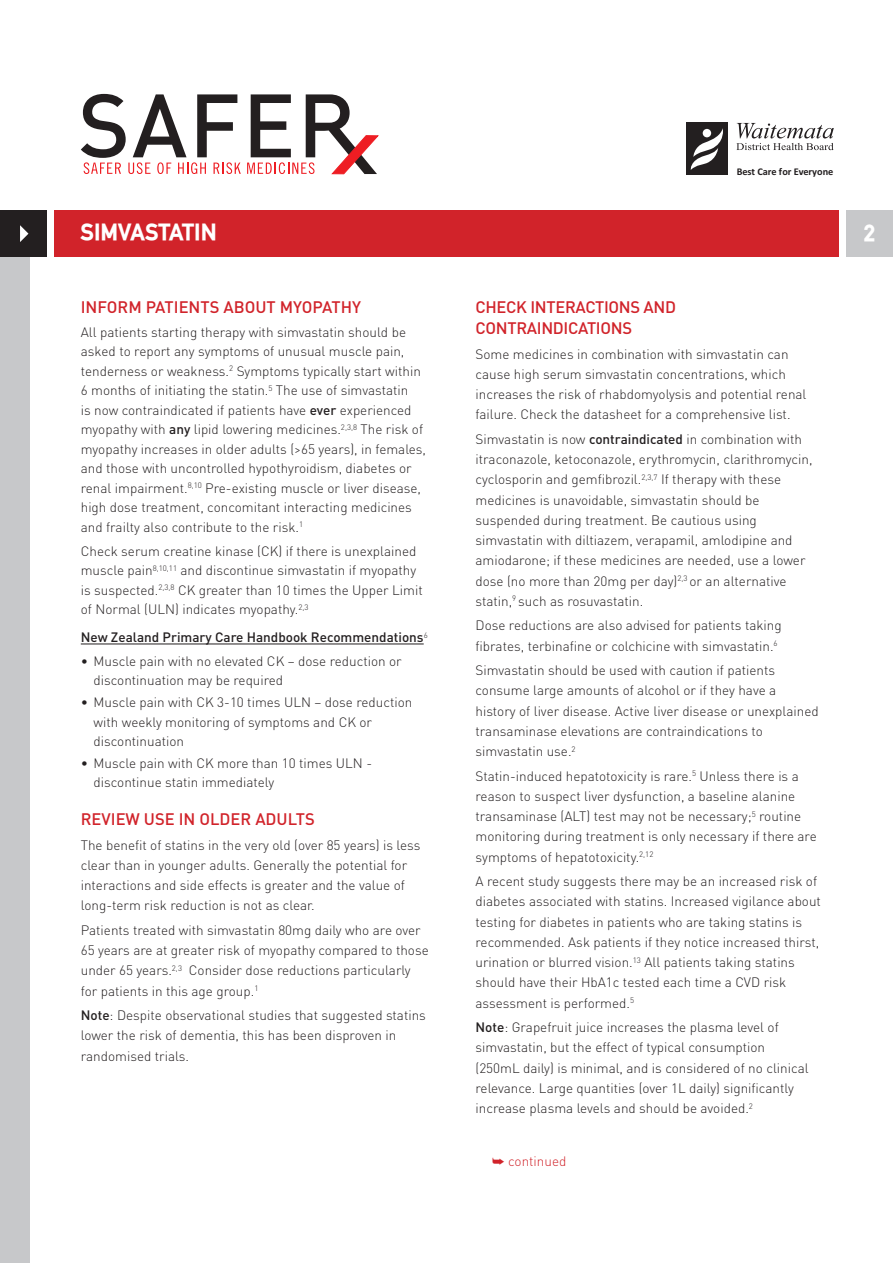
<style>
.page{position:relative;width:893px;height:1263px;background:#fff}
.page>*{position:absolute;margin:0;border:0;box-sizing:border-box;transform-origin:0 0}
.t1{font:700 22.5px "DIN";letter-spacing:.03em;color:#fff}
.Body_Text{font:500 16.5px/21px "DIN";letter-spacing:-.02em;color:#d1232a}
.Headings_-_BODY{font:500 16.5px "DIN";color:#d1232a}
.Body_Text-2{font:500 16.5px "DIN";color:#d1232a}
.Body_Text-3{font:300 13.5px/20.2px "DIN";color:#231f20}
.Body_Text-4{font:500 13.5px "DIN";color:#231f20}
.Headings_-_BODY-2{font:300 13.5px "DIN";color:#d1232a}
.t2{font:700 10.35px "Calibri";letter-spacing:-.005em;color:#231f20}
.s1{font-weight:500}
</style>
<div class="page">
<hr style="left:81px;top:643px;width:343px;height:1px;background:#231f20">
<div style="left:0;top:247px;width:30px;height:1016px;background:#c7c8ca"></div>
<div style="left:54px;top:210px;width:785px;height:47px;background:#d1232a"></div>
<div style="left:0;top:210px;width:47px;height:47px;background:#231f20"></div>
<svg style="left:20px;top:225px;width:8px;height:17px"></svg>
<div style="left:846px;top:210px;width:47px;height:47px;background:#c7c8ca"></div>
<div style="left:686px;top:122px;width:41px;height:53px;background:#231f20"></div>
<svg style="left:690px;top:128px;width:33px;height:42px"></svg>
<svg style="left:736px;top:123px;width:98px;height:27px"></svg>
<svg style="left:81px;top:94px;width:160px;height:80px"></svg>
<svg style="left:247px;top:94px;width:132px;height:80px"></svg>
<p class="t2" style="left:737px;top:165px;width:98px">Best Care for Everyone</p>
<p class="t1" style="left:81px;top:219px;width:137px">SIMVASTATIN</p>
<p class="t1" style="left:864px;top:220px;width:12px">2</p>
<p class="Headings_-_BODY" style="left:81px;top:297px;width:282px">INFORM PATIENTS ABOUT MYOPATHY</p>
<p class="Body_Text-3" style="left:81px;top:322px;width:347px;line-height:19.5px">All patients starting therapy with simvastatin should be asked to report any symptoms of unusual muscle pain, tenderness or weakness.<sup>2</sup> Symptoms typically start within 6 months of initiating the statin.<sup>5</sup> The use of simvastatin<br>is now contraindicated if patients have <span class="s1">ever</span> experienced myopathy with <span class="s1">any</span> lipid lowering medicines.<sup>2,3,8</sup> The risk of myopathy increases in older adults (&gt;65 years), in females, and those with uncontrolled hypothyroidism, diabetes or renal impairment.<sup>8,10</sup> Pre-existing muscle or liver disease, high dose treatment, concomitant interacting medicines and frailty also contribute to the risk.<sup>1</sup></p>
<p class="Body_Text-3" style="left:81px;top:541px;width:343px;line-height:19.5px">Check serum creatine kinase (CK) if there is unexplained muscle pain<sup>8,10,11</sup> and discontinue simvastatin if myopathy is suspected.<sup>2,3,8</sup> CK greater than 10 times the Upper Limit of Normal (ULN) indicates myopathy.<sup>2,3</sup></p>
<p class="Body_Text-4" style="left:81px;top:629px;width:348px">New Zealand Primary Care Handbook Recommendations<sup>6</sup></p>
<p class="Body_Text-3" style="left:94px;top:651px;width:310px;line-height:19.5px;text-indent:-13px">• Muscle pain with no elevated CK – dose reduction or discontinuation may be required</p>
<p class="Body_Text-3" style="left:94px;top:692px;width:320px;line-height:19.5px;text-indent:-13px">• Muscle pain with CK 3-10 times ULN – dose reduction with weekly monitoring of symptoms and CK or discontinuation</p>
<p class="Body_Text-3" style="left:94px;top:753px;width:280px;line-height:19.5px;text-indent:-13px">• Muscle pain with CK more than 10 times ULN - discontinue statin immediately</p>
<p class="Body_Text-2" style="left:81px;top:809px;width:236px">REVIEW USE IN OLDER ADULTS</p>
<p class="Body_Text-3" style="left:81px;top:834px;width:341px">The benefit of statins in the very old (over 85 years) is less clear than in younger adults. Generally the potential for interactions and side effects is greater and the value of long-term risk reduction is not as clear.</p>
<p class="Body_Text-3" style="left:81px;top:920px;width:349px">Patients treated with simvastatin 80mg daily who are over 65 years are at greater risk of myopathy compared to those under 65 years.<sup>2,3</sup> Consider dose reductions particularly for patients in this age group.<sup>1</sup></p>
<p class="Body_Text-3" style="left:81px;top:1005px;width:347px"><span class="s1">Note</span>: Despite observational studies that suggested statins lower the risk of dementia, this has been disproven in randomised trials.</p>
<p class="Body_Text" style="left:476px;top:296px;width:202px">CHECK INTERACTIONS AND<br>CONTRAINDICATIONS</p>
<p class="Body_Text-3" style="left:476px;top:343px;width:332px">Some medicines in combination with simvastatin can cause high serum simvastatin concentrations, which increases the risk of rhabdomyolysis and potential renal failure. Check the datasheet for a comprehensive list.</p>
<p class="Body_Text-3" style="left:476px;top:429px;width:338px">Simvastatin is now <span class="s1">contraindicated</span> in combination with itraconazole, ketoconazole, erythromycin, clarithromycin, cyclosporin and gemfibrozil.<sup>2,3,7</sup> If therapy with these medicines is unavoidable, simvastatin should be suspended during treatment. Be cautious using simvastatin with diltiazem, verapamil, amlodipine and amiodarone; if these medicines are needed, use a lower dose (no more than 20mg per day)<sup>2,3</sup> or an alternative statin,<sup>9</sup> such as rosuvastatin.</p>
<p class="Body_Text-3" style="left:476px;top:615px;width:308px">Dose reductions are also advised for patients taking fibrates, terbinafine or colchicine with simvastatin.<sup>6</sup></p>
<p class="Body_Text-3" style="left:476px;top:660px;width:345px">Simvastatin should be used with caution if patients consume large amounts of alcohol or if they have a history of liver disease. Active liver disease or unexplained transaminase elevations are contraindications to simvastatin use.<sup>2</sup></p>
<p class="Body_Text-3" style="left:476px;top:765px;width:343px">Statin-induced hepatotoxicity is rare.<sup>5</sup> Unless there is a reason to suspect liver dysfunction, a baseline alanine transaminase (ALT) test may not be necessary;<sup>5</sup> routine monitoring during treatment is only necessary if there are symptoms of hepatotoxicity.<sup>2,12</sup></p>
<p class="Body_Text-3" style="left:476px;top:871px;width:347px">A recent study suggests there may be an increased risk of diabetes associated with statins. Increased vigilance about testing for diabetes in patients who are taking statins is recommended. Ask patients if they notice increased thirst, urination or blurred vision.<sup>13</sup> All patients taking statins should have their HbA1c tested each time a CVD risk assessment is performed.<sup>5</sup></p>
<p class="Body_Text-3" style="left:476px;top:1017px;width:335px"><span class="s1">Note</span>: Grapefruit juice increases the plasma level of simvastatin, but the effect of typical consumption (250mL daily) is minimal, and is considered of no clinical relevance. Large quantities (over 1L daily) significantly increase plasma levels and should be avoided.<sup>2</sup></p>
<p class="Headings_-_BODY-2" style="left:492px;top:1153px;width:76px">➥ continued</p>
</div>
